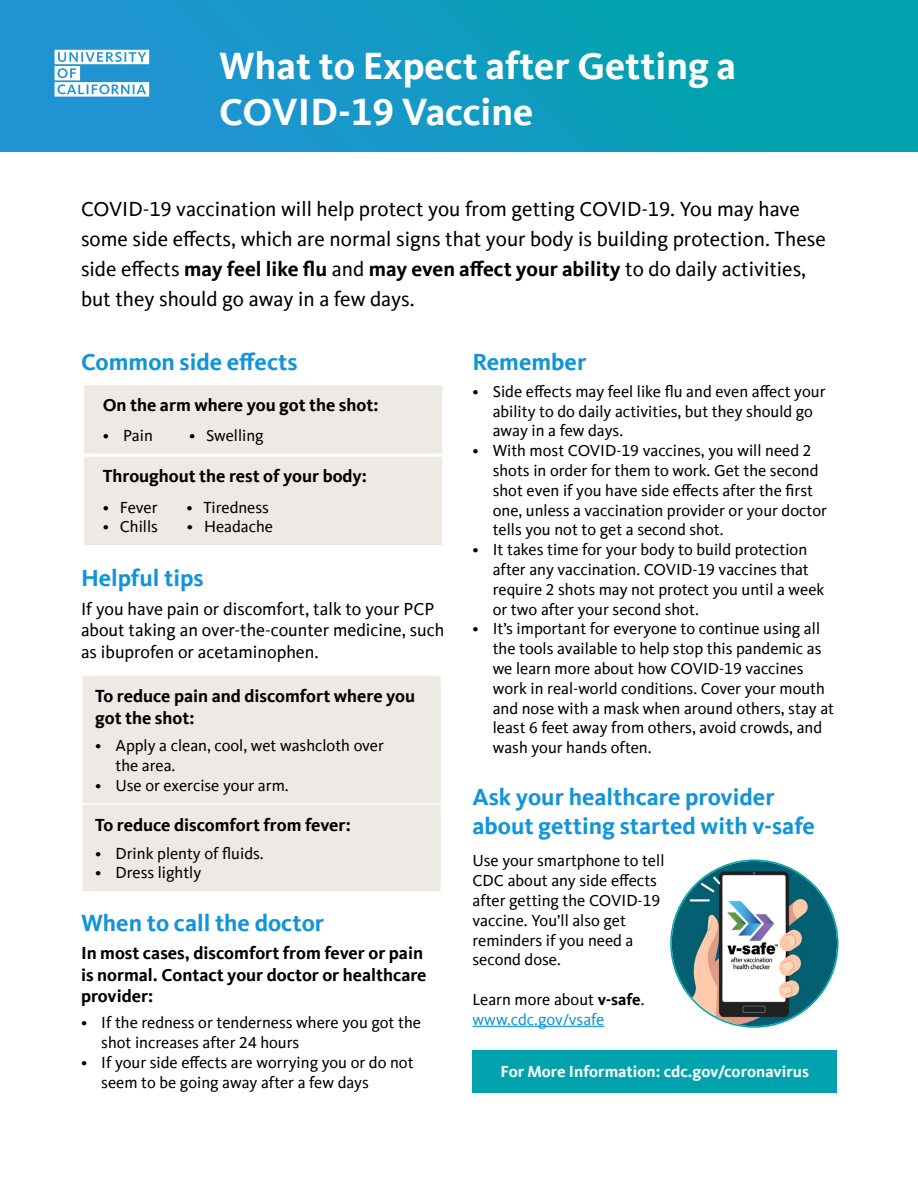
<style>
.page{position:relative;width:918px;height:1188px;background:#fff}
.page>*{position:absolute;margin:0;border:0;box-sizing:border-box;transform-origin:0 0}
.t1{font:700 39px/46.8px "Kievit Offc Pro";color:#fff}
.t2{font:700 24px "Kievit Offc Pro";color:#1295d8}
.t3{font:21px/30px "Kievit Offc Pro";color:#000}
.t4{font:700 18px/21.6px "Kievit Offc Pro";color:#000}
.t5{font:18px/21.6px "Kievit Offc Pro";color:#000}
.t6{font:16.5px/19.8px "Kievit Offc Pro";color:#000}
.t7{font:700 16.5px "Kievit Offc Pro";color:#fff}
.t8{font:16.5px "Kievit Offc Pro";color:#1295d8}
.s1{font-weight:700}
</style>
<div class="page">
<div style="left:0;top:0;width:918px;height:152px;background:linear-gradient(to right,#2691d9,#00a5a7)"></div>
<svg style="left:1px;top:0;width:371px;height:116px;background:#289bd0"></svg>
<div style="left:84px;top:385px;width:358px;height:160px;background:#edeae6"></div>
<hr style="left:81px;top:454px;width:364px;height:3px;background:#fff">
<div style="left:82px;top:676px;width:359px;height:215px;background:#edeae6"></div>
<hr style="left:81px;top:803px;width:360px;height:2px;background:#fff">
<hr style="left:472px;top:1026px;width:132px;height:1px;background:#1295d8">
<div style="left:472px;top:1051px;width:365px;height:42px;background:#00a3ad"></div>
<img style="left:672px;top:861px;width:165px;height:165px;border-radius:83px">
<p class="t1" style="left:219px;top:42px;width:518px">What to Expect after Getting a<br>COVID-19 Vaccine</p>
<p class="t3" style="left:81px;top:194px;width:746px">COVID-19 vaccination will help protect you from getting COVID-19. You may have some side effects, which are normal signs that your body is building protection. These side effects <span class="s1">may feel like flu</span> and <span class="s1">may even affect your ability</span> to do daily activities, but they should go away in a few days.</p>
<p class="t2" style="left:81px;top:348px;width:218px">Common side effects</p>
<p class="t4" style="left:103px;top:394px;width:277px">On the arm where you got the shot:</p>
<p class="t6" style="left:103px;top:426px;width:52px">• Pain</p>
<p class="t6" style="left:189px;top:426px;width:76px">• Swelling</p>
<p class="t4" style="left:103px;top:465px;width:266px">Throughout the rest of your body:</p>
<p class="t6" style="left:103px;top:497px;width:56px">• Fever</p>
<p class="t6" style="left:187px;top:497px;width:84px">• Tiredness</p>
<p class="t6" style="left:103px;top:517px;width:57px">• Chills</p>
<p class="t6" style="left:187px;top:517px;width:88px">• Headache</p>
<h1 class="t2" style="left:81px;top:564px;width:124px">Helpful tips</h1>
<p class="t5" style="left:81px;top:598px;width:365px">If you have pain or discomfort, talk to your PCP about taking an over-the-counter medicine, such as ibuprofen or acetaminophen.</p>
<p class="t4" style="left:95px;top:685px;width:321px">To reduce pain and discomfort where you got the shot:</p>
<p class="t6" style="left:116px;top:736px;width:270px;text-indent:-20px">• Apply a clean, cool, wet washcloth over the area.</p>
<p class="t6" style="left:95px;top:775px;width:195px">• Use or exercise your arm.</p>
<p class="t4" style="left:95px;top:814px;width:257px">To reduce discomfort from fever:</p>
<p class="t6" style="left:95px;top:843px;width:170px">• Drink plenty of fluids.</p>
<p class="t6" style="left:95px;top:863px;width:108px">• Dress lightly</p>
<h1 class="t2" style="left:81px;top:908px;width:245px">When to call the doctor</h1>
<p class="t4" style="left:81px;top:942px;width:347px">In most cases, discomfort from fever or pain is normal. Contact your doctor or healthcare provider:</p>
<p class="t6" style="left:101px;top:1013px;width:321px;text-indent:-20px">• If the redness or tenderness where you got the shot increases after 24 hours</p>
<p class="t6" style="left:101px;top:1052px;width:314px;text-indent:-20px">• If your side effects are worrying you or do not seem to be going away after a few days</p>
<h1 class="t2" style="left:472px;top:348px;width:115px">Remember</h1>
<p class="t6" style="left:493px;top:381px;width:334px;text-indent:-20px">• Side effects may feel like flu and even affect your ability to do daily activities, but they should go away in a few days.</p>
<p class="t6" style="left:493px;top:441px;width:336px;text-indent:-20px">• With most COVID-19 vaccines, you will need 2 shots in order for them to work. Get the second shot even if you have side effects after the first one, unless a vaccination provider or your doctor tells you not to get a second shot.</p>
<p class="t6" style="left:493px;top:540px;width:333px;text-indent:-20px">• It takes time for your body to build protection after any vaccination. COVID-19 vaccines that require 2 shots may not protect you until a week or two after your second shot.</p>
<p class="t6" style="left:493px;top:619px;width:343px;text-indent:-20px">• It’s important for everyone to continue using all the tools available to help stop this pandemic as we learn more about how COVID-19 vaccines work in real-world conditions. Cover your mouth and nose with a mask when around others, stay at least 6 feet away from others, avoid crowds, and wash your hands often.</p>
<h1 class="t2" style="left:472px;top:782px;width:304px">Ask your healthcare provider</h1>
<h1 class="t2" style="left:472px;top:811px;width:344px">about getting started with v-safe</h1>
<p class="t6" style="left:472px;top:851px;width:193px">Use your smartphone to tell<br>CDC about any side effects after getting the COVID-19 vaccine. You’ll also get reminders if you need a second dose.</p>
<p class="t6" style="left:472px;top:989px;width:174px">Learn more about <span class="s1">v-safe</span>.</p>
<p class="t8" style="left:472px;top:1009px;width:133px">www.cdc.gov/vsafe</p>
<p class="t7" style="left:501px;top:1061px;width:310px">For More Information: cdc.gov/coronavirus</p>
</div>
